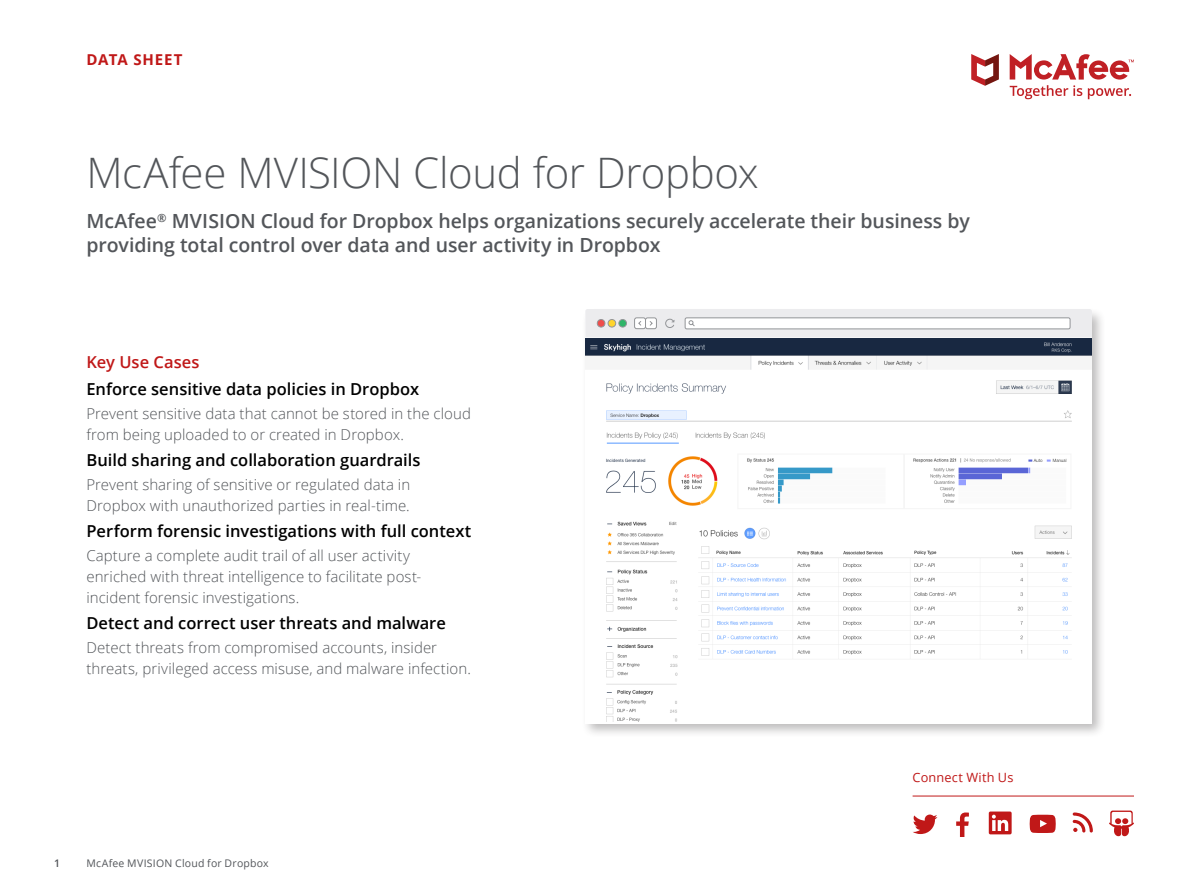
<style>
.page{position:relative;width:1188px;height:891px;background:#fff}
.page>*{position:absolute;margin:0;border:0;box-sizing:border-box;transform-origin:0 0}
.t1{font:300 42px "Open Sans";letter-spacing:-.01em;color:#53565a}
.Subtitle{font:600 19.5px/24px "Open Sans";letter-spacing:-.005em;color:#53565a}
.Subhead1{font:600 16.5px "Open Sans";color:#000}
.t2{font:600 16.5px "Open Sans";letter-spacing:.005em;color:#c01818}
.Body__Text{font:300 15px/21px "Open Sans";letter-spacing:.005em;color:#53565a}
.Type_of_Document{font:700 15px "Open Sans";letter-spacing:.055em;color:#c01818}
.Sidebar__Social_Medi{font:12.75px "Open Sans";letter-spacing:.015em;color:#c01818}
.Footer_-_Title{font:10.5px "Open Sans";letter-spacing:.02em;color:#53565a}
.Page_Number{font:600 10.5px "Open Sans";color:#53565a}
</style>
<div class="page">
<svg style="left:971px;top:54px;width:28px;height:32px"></svg>
<svg style="left:1010px;top:54px;width:124px;height:45px"></svg>
<hr style="left:913px;top:796px;width:221px;height:1px;background:#c01818">
<svg style="left:1073px;top:813px;width:20px;height:20px"></svg>
<svg style="left:913px;top:815px;width:25px;height:19px"></svg>
<svg style="left:989px;top:812px;width:23px;height:22px"></svg>
<svg style="left:956px;top:813px;width:13px;height:24px"></svg>
<svg style="left:1030px;top:815px;width:26px;height:18px"></svg>
<svg style="left:1109px;top:811px;width:25px;height:26px"></svg>
<div style="left:581px;top:307px;width:525px;height:431px;background:#231f20;opacity:.3"></div>
<img style="left:585px;top:338px;width:507px;height:383px">
<svg style="left:585px;top:309px;width:507px;height:28px"></svg>
<p class="Type_of_Document" style="left:86px;top:49px;width:98px">DATA SHEET</p>
<p class="t1" style="left:86px;top:144px;width:674px">McAfee MVISION Cloud for Dropbox</p>
<p class="Subtitle" style="left:86px;top:209px;width:885px">McAfee<sup>®</sup> MVISION Cloud for Dropbox helps organizations securely accelerate their business by providing total control over data and user activity in Dropbox</p>
<p class="t2" style="left:86px;top:351px;width:115px">Key Use Cases</p>
<p class="Subhead1" style="left:86px;top:378px;width:334px">Enforce sensitive data policies in Dropbox</p>
<p class="Body__Text" style="left:86px;top:402px;width:386px">Prevent sensitive data that cannot be stored in the cloud from being uploaded to or created in Dropbox.</p>
<p class="Subhead1" style="left:86px;top:449px;width:336px">Build sharing and collaboration guardrails</p>
<p class="Body__Text" style="left:86px;top:473px;width:325px">Prevent sharing of sensitive or regulated data in<br>Dropbox with unauthorized parties in real-time.</p>
<p class="Subhead1" style="left:86px;top:520px;width:387px">Perform forensic investigations with full context</p>
<p class="Body__Text" style="left:86px;top:544px;width:336px">Capture a complete audit trail of all user activity enriched with threat intelligence to facilitate post&shy;incident forensic investigations.</p>
<p class="Subhead1" style="left:86px;top:612px;width:361px">Detect and correct user threats and malware</p>
<p class="Body__Text" style="left:86px;top:637px;width:386px">Detect threats from compromised accounts, insider threats, privileged access misuse, and malware infection.</p>
<p class="Page_Number" style="left:54px;top:856px;width:7px">1</p>
<p class="Footer_-_Title" style="left:86px;top:856px;width:184px">McAfee MVISION Cloud for Dropbox</p>
<p class="Sidebar__Social_Medi" style="left:913px;top:769px;width:102px">Connect With Us</p>
</div>
